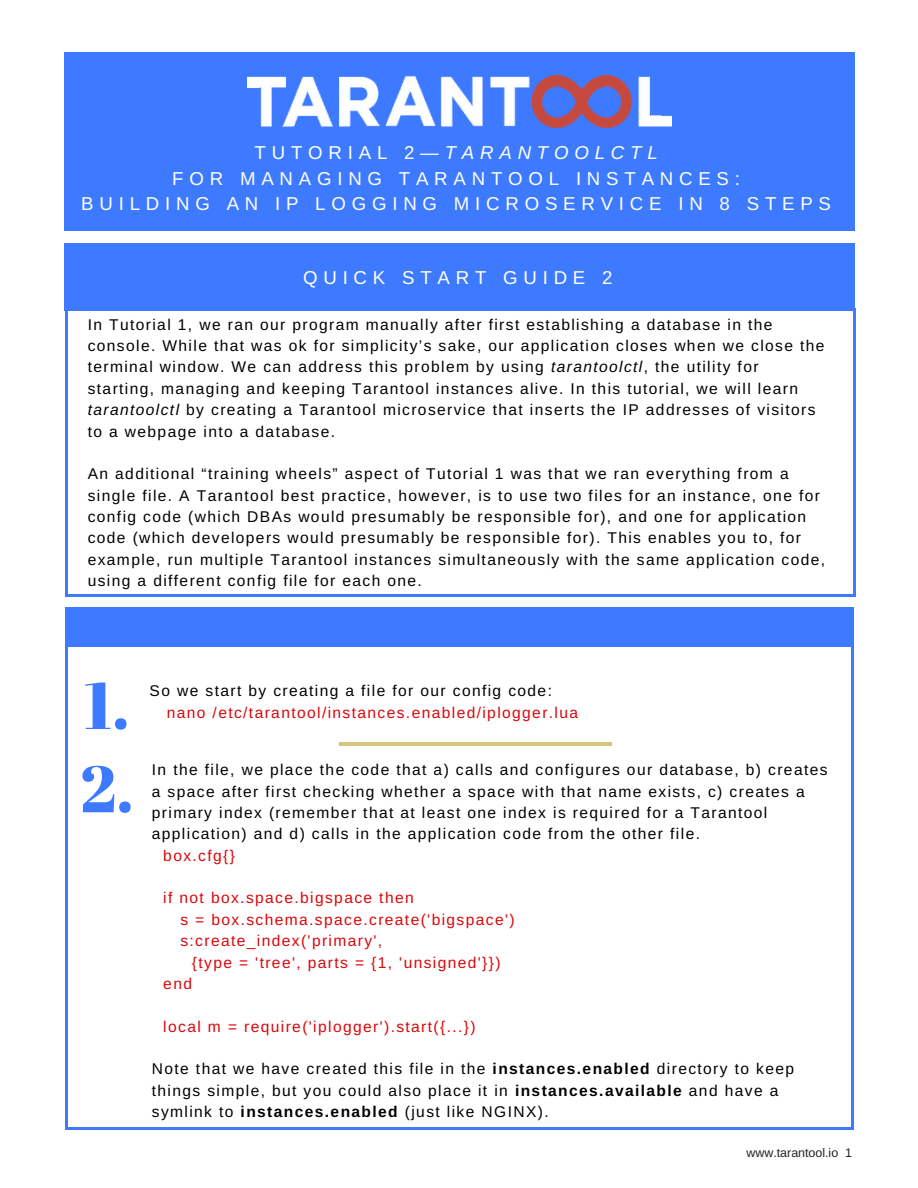
<style>
.page{position:relative;width:918px;height:1188px;background:#fff}
.page>*{position:absolute;margin:0;border:0;box-sizing:border-box;transform-origin:0 0}
.t1{font:65.4px/83.2px "Abril Fatface";color:#3d7aff}
.t2{font:18.75px/25.8px "Arimo";letter-spacing:.31em;color:#fff;text-align:center}
.t3{font:15.6px/21.3px "Arimo";letter-spacing:.09em;color:#000}
.t4{font:15.6px/21.3px "Arimo";letter-spacing:.09em;color:#db0609}
.t5{font:12.45px "Arimo";color:#222}
.s1{font-style:italic}
.s2{font-weight:700}
</style>
<div class="page">
<div style="left:64px;top:52px;width:791px;height:179px;background:#3d7aff"></div>
<hr style="left:65px;top:310px;width:3px;height:284px;background:#3d7aff">
<hr style="left:854px;top:310px;width:2px;height:284px;background:#3d7aff">
<hr style="left:68px;top:594px;width:786px;height:2px;background:#3d7aff">
<div style="left:64px;top:243px;width:791px;height:68px;background:#3d7aff"></div>
<hr style="left:65px;top:611px;width:3px;height:516px;background:#3d7aff">
<hr style="left:852px;top:611px;width:2px;height:516px;background:#3d7aff">
<hr style="left:67px;top:1127px;width:785px;height:2px;background:#3d7aff">
<div style="left:65px;top:608px;width:789px;height:39px;background:#3d7aff"></div>
<hr style="left:339px;top:742px;width:272px;height:4px;background:#d5c57d">
<img style="left:247px;top:75px;width:425px;height:52px">
<p class="t2" style="left:81px;top:139px;width:751px">TUTORIAL 2—<span class="s1">TARANTOOLCTL<br></span>FOR MANAGING TARANTOOL INSTANCES:<br>BUILDING AN IP LOGGING MICROSERVICE IN 8 STEPS</p>
<p class="t2" style="left:303px;top:264px;width:311px">QUICK START GUIDE 2</p>
<p class="t3" style="left:88px;top:314px;width:738px">In Tutorial 1, we ran our program manually after first establishing a database in the console. While that was ok for simplicity’s sake, our application closes when we close the terminal window. We can address this problem by using <span class="s1">tarantoolctl</span>, the utility for starting, managing and keeping Tarantool instances alive. In this tutorial, we will learn <span class="s1">tarantoolctl</span> by creating a Tarantool microservice that inserts the IP addresses of visitors to a webpage into a database.</p>
<p class="t3" style="left:88px;top:463px;width:739px">An additional “training wheels” aspect of Tutorial 1 was that we ran everything from a single file. A Tarantool best practice, however, is to use two files for an instance, one for config code (which DBAs would presumably be responsible for), and one for application code (which developers would presumably be responsible for). This enables you to, for example, run multiple Tarantool instances simultaneously with the same application code, using a different config file for each one.</p>
<h1 class="t1" style="left:80px;top:662px;width:55px">1.<br>2.</h1>
<p class="t3" style="left:150px;top:680px;width:404px">So we start by creating a file for our config code:</p>
<p class="t4" style="left:167px;top:702px;width:413px">nano /etc/tarantool/instances.enabled/iplogger.lua</p>
<p class="t3" style="left:152px;top:759px;width:677px">In the file, we place the code that a) calls and configures our database, b) creates a space after first checking whether a space with that name exists, c) creates a primary index (remember that at least one index is required for a Tarantool application) and d) calls in the application code from the other file.</p>
<p class="t4" style="left:163px;top:845px;width:73px">box.cfg{}</p>
<p class="t4" style="left:180px;top:887px;width:336px;text-indent:-17px">if not box.space.bigspace then<br>s = box.schema.space.create('bigspace') s:create_index('primary',</p>
<p class="t4" style="left:163px;top:951px;width:339px;text-indent:29px">{type = 'tree', parts = {1, 'unsigned'}}) end</p>
<p class="t4" style="left:163px;top:1016px;width:314px">local m = require('iplogger').start({...})</p>
<p class="t3" style="left:152px;top:1058px;width:644px">Note that we have created this file in the <span class="s2">instances.enabled</span> directory to keep things simple, but you could also place it in <span class="s2">instances.available</span> and have a symlink to <span class="s2">instances.enabled</span> (just like NGINX).</p>
<p class="t5" style="left:747px;top:1145px;width:107px">www.tarantool.io 1</p>
</div>
